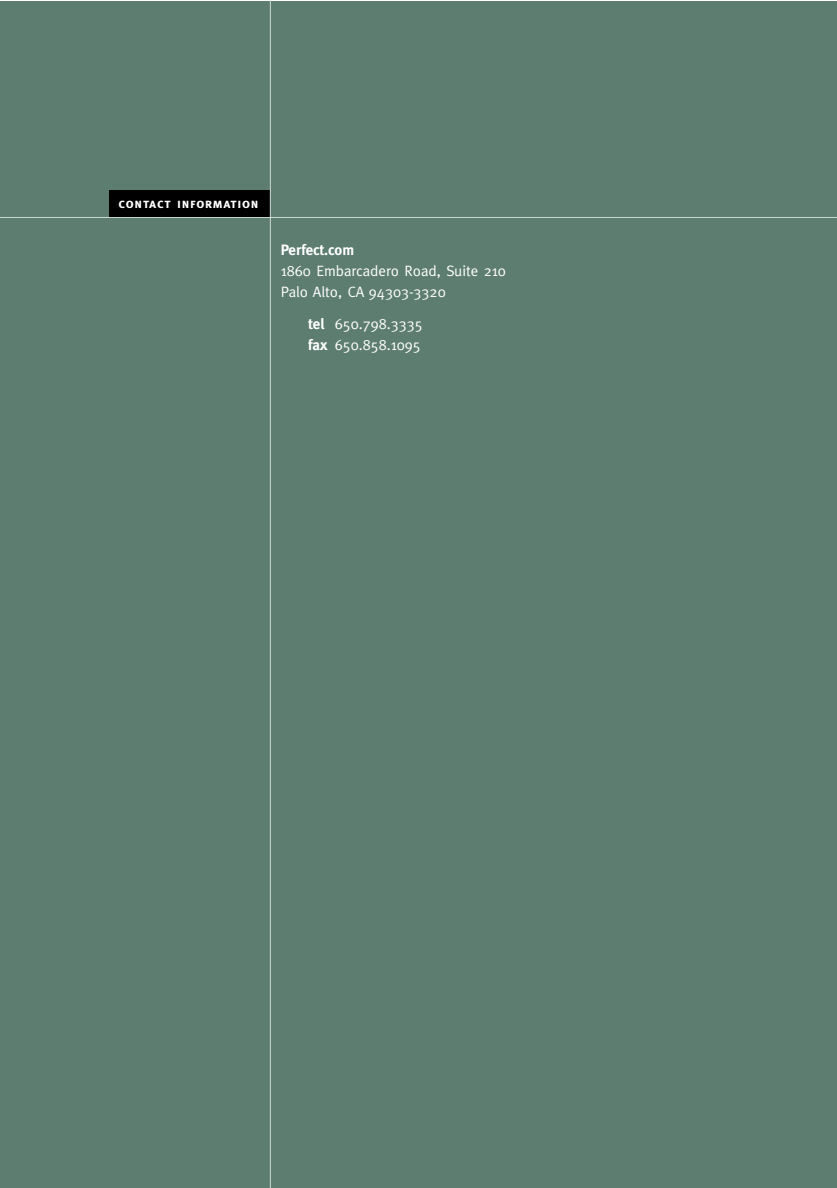
<style>
.page{position:relative;width:837px;height:1188px;background:#fff}
.page>*{position:absolute;margin:0;border:0;box-sizing:border-box;transform-origin:0 0}
.t1{font:15px/21px "Meta";color:#fff}
.t2{font:700 15px "Meta";color:#fff}
.t3{font:13.5px "Meta Bold Caps";letter-spacing:.055em;color:#fff}
.s1{font-weight:700}
</style>
<div class="page">
<div style="left:0;top:1px;width:837px;height:1187px;background:#5d7d71"></div>
<hr style="left:0;top:217px;width:837px;height:1px;background:#cfd8d4">
<div style="left:109px;top:190px;width:161px;height:27px;background:#000"></div>
<hr style="left:270px;top:0;width:1px;height:1188px;background:#cfd8d4">
<p class="t3" style="left:118px;top:196px;width:142px">contact information</p>
<p class="t2" style="left:281px;top:245px;width:75px">Perfect.com</p>
<p class="t1" style="left:281px;top:262px;width:227px">1860 Embarcadero Road, Suite 210<br>Palo Alto, CA 94303-3320</p>
<p class="t1" style="left:308px;top:315px;width:116px"><span class="s1">tel</span> 650.798.3335 <span class="s1">fax</span> 650.858.1095</p>
</div>
